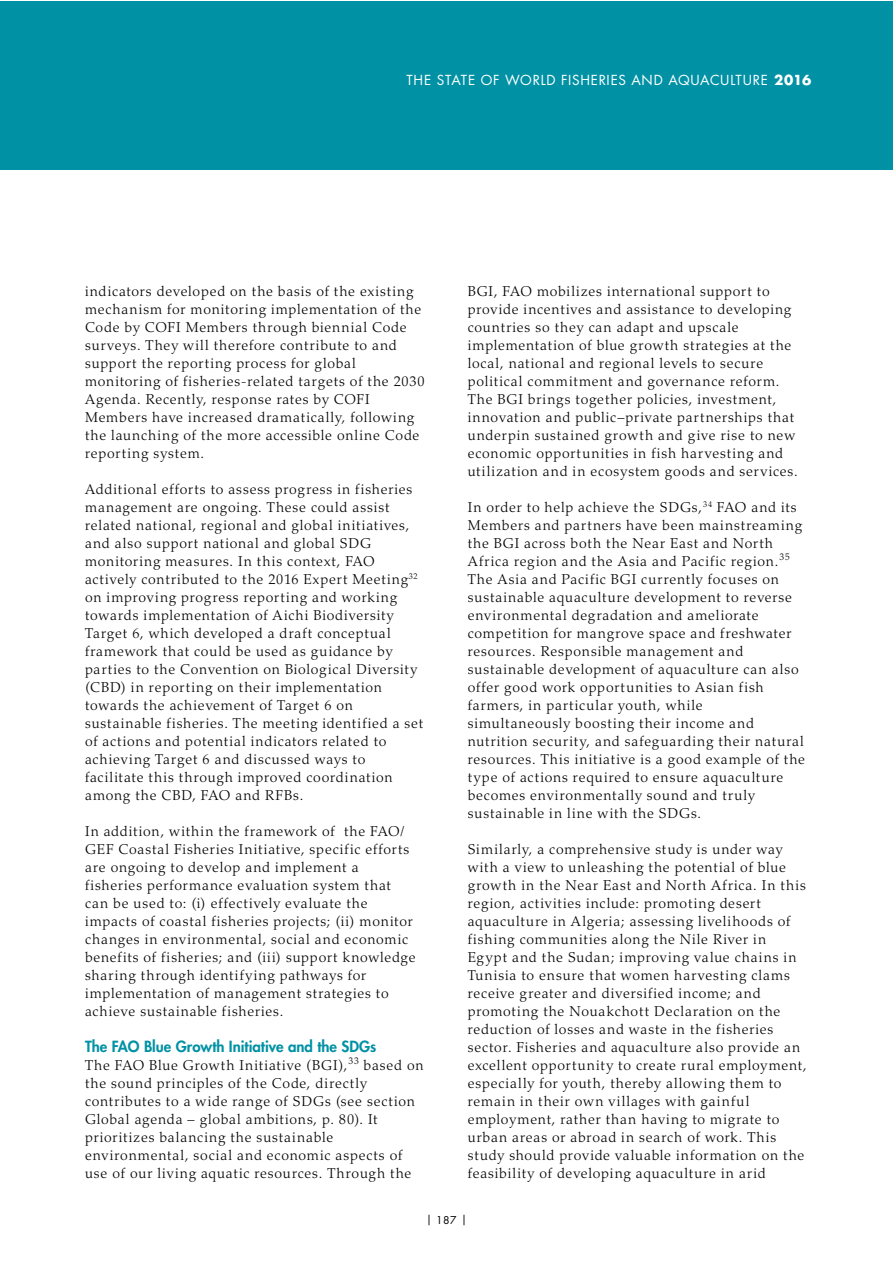
<style>
.page{position:relative;width:893px;height:1263px;background:#fff}
.page>*{position:absolute;margin:0;border:0;box-sizing:border-box;transform-origin:0 0}
.t1{font:800 15px "Futura Std";color:#0091a5}
.t2{font:300 14.25px/18px "Palatino LT Std";letter-spacing:.055em;color:#000}
.t3{font:13.5px "Futura Std";letter-spacing:.055em;color:#fff}
.t4{font:10.5px "Futura Std";color:#000}
.s1{font-weight:700}
</style>
<div class="page">
<div style="left:0;top:1px;width:892px;height:169px;background:#0091a5"></div>
<p class="t3" style="left:407px;top:71px;width:406px">THE STATE OF WORLD FISHERIES AND AQUACULTURE <span class="s1">2016</span></p>
<p class="t2" style="left:85px;top:282px;width:341px">indicators developed on the basis of the existing mechanism for monitoring implementation of the Code by COFI Members through biennial Code surveys. They will therefore contribute to and support the reporting process for global monitoring of fisheries-related targets of the 2030<br>Agenda. Recently, response rates by COFI Members have increased dramatically, following the launching of the more accessible online Code reporting system.</p>
<p class="t2" style="left:85px;top:480px;width:340px">Additional efforts to assess progress in fisheries management are ongoing. These could assist related national, regional and global initiatives, and also support national and global SDG monitoring measures. In this context, FAO actively contributed to the 2016 Expert Meeting<sup>32 </sup>on improving progress reporting and working towards implementation of Aichi Biodiversity Target 6, which developed a draft conceptual framework that could be used as guidance by parties to the Convention on Biological Diversity (CBD) in reporting on their implementation towards the achievement of Target 6 on sustainable fisheries. The meeting identified a set of actions and potential indicators related to achieving Target 6 and discussed ways to facilitate this through improved coordination among the CBD, FAO and RFBs.</p>
<p class="t2" style="left:85px;top:822px;width:332px">In addition, within the framework of the FAO/ GEF Coastal Fisheries Initiative, specific efforts are ongoing to develop and implement a fisheries performance evaluation system that can be used to: (i) effectively evaluate the impacts of coastal fisheries projects; (ii) monitor changes in environmental, social and economic benefits of fisheries; and (iii) support knowledge sharing through identifying pathways for implementation of management strategies to achieve sustainable fisheries.</p>
<p class="t1" style="left:85px;top:1037px;width:293px">The FAO Blue Growth Initiative and the SDGs</p>
<p class="t2" style="left:85px;top:1056px;width:340px">The FAO Blue Growth Initiative (BGI),<sup>33</sup> based on the sound principles of the Code, directly contributes to a wide range of SDGs (see section Global agenda – global ambitions, p. 80). It prioritizes balancing the sustainable environmental, social and economic aspects of use of our living aquatic resources. Through the</p>
<p class="t2" style="left:468px;top:282px;width:331px">BGI, FAO mobilizes international support to provide incentives and assistance to developing countries so they can adapt and upscale implementation of blue growth strategies at the local, national and regional levels to secure political commitment and governance reform.<br>The BGI brings together policies, investment, innovation and public–private partnerships that underpin sustained growth and give rise to new economic opportunities in fish harvesting and utilization and in ecosystem goods and services.</p>
<p class="t2" style="left:468px;top:498px;width:339px">In order to help achieve the SDGs,<sup>34</sup> FAO and its Members and partners have been mainstreaming the BGI across both the Near East and North Africa region and the Asia and Pacific region.<sup>35<br></sup>The Asia and Pacific BGI currently focuses on sustainable aquaculture development to reverse environmental degradation and ameliorate competition for mangrove space and freshwater resources. Responsible management and sustainable development of aquaculture can also offer good work opportunities to Asian fish farmers, in particular youth, while simultaneously boosting their income and nutrition security, and safeguarding their natural resources. This initiative is a good example of the type of actions required to ensure aquaculture becomes environmentally sound and truly sustainable in line with the SDGs.</p>
<p class="t2" style="left:468px;top:840px;width:340px">Similarly, a comprehensive study is under way with a view to unleashing the potential of blue growth in the Near East and North Africa. In this region, activities include: promoting desert aquaculture in Algeria; assessing livelihoods of fishing communities along the Nile River in Egypt and the Sudan; improving value chains in Tunisia to ensure that women harvesting clams receive greater and diversified income; and promoting the Nouakchott Declaration on the reduction of losses and waste in the fisheries sector. Fisheries and aquaculture also provide an excellent opportunity to create rural employment, especially for youth, thereby allowing them to remain in their own villages with gainful employment, rather than having to migrate to urban areas or abroad in search of work. This study should provide valuable information on the feasibility of developing aquaculture in arid</p>
<p class="t4" style="left:426px;top:1214px;width:42px">| 187 |</p>
</div>
